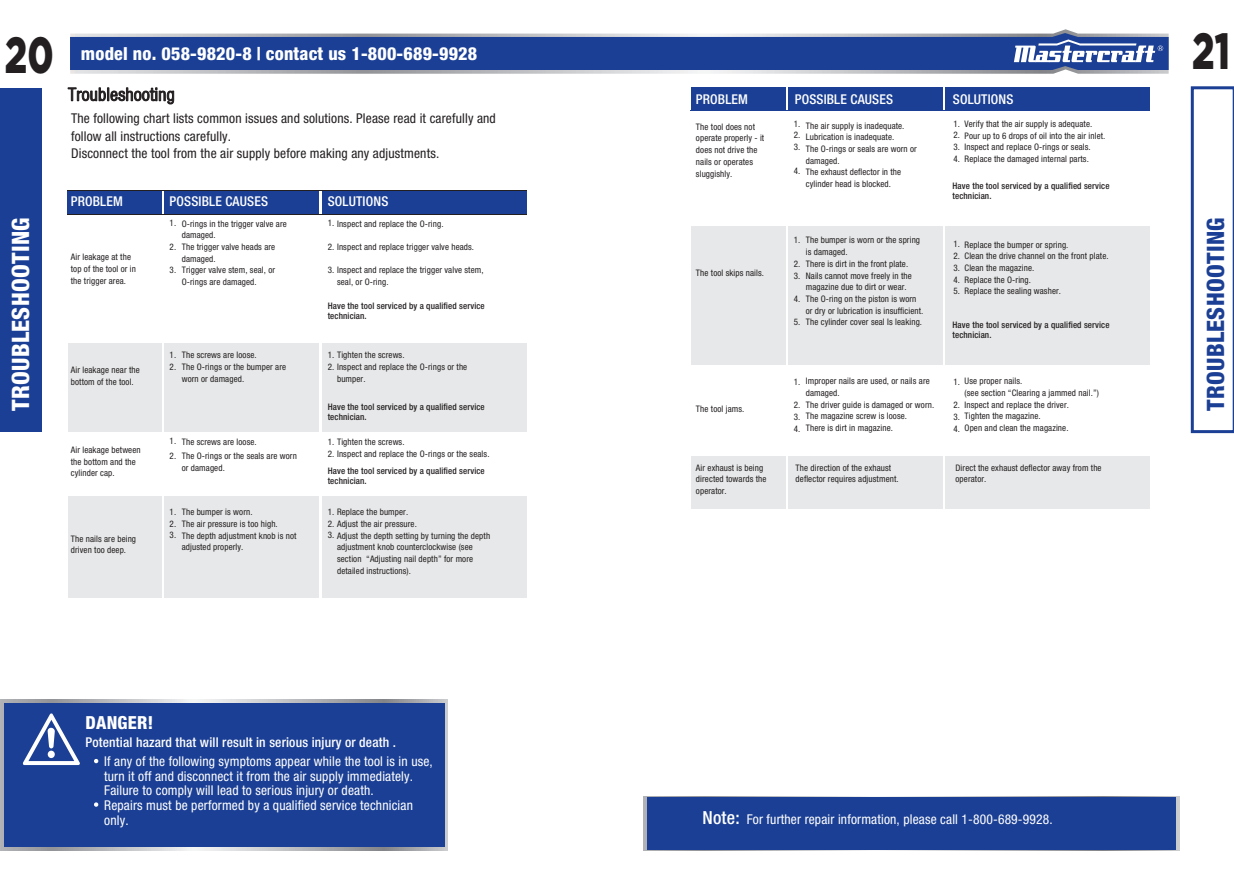
<style>
.page{position:relative;width:1234px;height:893px;background:#fff}
.page>*{position:absolute;margin:0;border:0;box-sizing:border-box;transform-origin:0 0}
.t1{font:900 50.85px "Gotham";color:#231f20;scale:.71 1}
.t2{font:800 condensed 24px "Helvetica Neue LT Std";letter-spacing:.01em;color:#fff}
.t3{font:800 condensed 24px "Helvetica Neue LT Std";letter-spacing:.01em;color:#1b3f94}
.t4{font:800 condensed 18px "Helvetica Neue LT Std";letter-spacing:.01em;color:#fff}
.t5{font:condensed 13.5px/14.7px "Helvetica Neue LT Std";letter-spacing:.01em;color:#fff}
.t6{font:condensed 13.5px/17.7px "Helvetica Neue LT Std";letter-spacing:.01em;color:#231f20}
.t7{font:500 condensed 13.5px "Helvetica Neue LT Std";letter-spacing:.01em;color:#fff}
.t8{font:condensed 9px/11.7px "Helvetica Neue LT Std";letter-spacing:.01em;color:#231f20}
.t9{font:500 condensed 9px/10.2px "Helvetica Neue LT Std";letter-spacing:.01em;color:#231f20}
.s1{font-weight:500;font-size:18px}
</style>
<div class="page">
<svg style="left:1190px;top:86px;width:43px;height:347px"></svg>
<div style="left:0;top:88px;width:42px;height:344px;background:#1b3f94"></div>
<svg style="left:68px;top:87px;width:106px;height:17px"></svg>
<svg style="left:1px;top:700px;width:446px;height:150px;background:#b3b5bb"></svg>
<div style="left:4px;top:703px;width:440px;height:144px;background:#1b3f94"></div>
<svg style="left:23px;top:713px;width:57px;height:52px"></svg>
<svg style="left:94px;top:802px;width:4px;height:5px"></svg>
<svg style="left:94px;top:759px;width:4px;height:4px"></svg>
<div style="left:690px;top:226px;width:95px;height:139px;background:#e7e8e9"></div>
<div style="left:787px;top:226px;width:155px;height:139px;background:#e7e8e9"></div>
<div style="left:944px;top:226px;width:205px;height:139px;background:#e7e8e9"></div>
<div style="left:690px;top:456px;width:95px;height:52px;background:#e7e8e9"></div>
<div style="left:787px;top:456px;width:155px;height:52px;background:#e7e8e9"></div>
<div style="left:944px;top:456px;width:205px;height:52px;background:#e7e8e9"></div>
<div style="left:690px;top:87px;width:95px;height:24px;background:#1b3f94"></div>
<div style="left:787px;top:87px;width:155px;height:24px;background:#1b3f94"></div>
<div style="left:944px;top:87px;width:205px;height:24px;background:#1b3f94"></div>
<hr style="left:690px;top:110px;width:459px;height:1px;background:#1b3f94">
<svg style="left:643px;top:796px;width:536px;height:55px"></svg>
<div style="left:647px;top:797px;width:528px;height:53px;background:#1b3f94"></div>
<div style="left:67px;top:190px;width:94px;height:24px;background:#1b3f94"></div>
<div style="left:165px;top:190px;width:154px;height:24px;background:#1b3f94"></div>
<div style="left:322px;top:190px;width:205px;height:24px;background:#1b3f94"></div>
<div style="left:68px;top:343px;width:93px;height:89px;background:#e7e8e9"></div>
<div style="left:165px;top:343px;width:154px;height:89px;background:#e7e8e9"></div>
<div style="left:322px;top:343px;width:205px;height:89px;background:#e7e8e9"></div>
<div style="left:68px;top:496px;width:93px;height:102px;background:#e7e8e9"></div>
<div style="left:165px;top:496px;width:154px;height:102px;background:#e7e8e9"></div>
<div style="left:322px;top:496px;width:205px;height:102px;background:#e7e8e9"></div>
<hr style="left:68px;top:190px;width:459px;height:1px;background:#231f20">
<hr style="left:68px;top:214px;width:459px;height:1px;background:#231f20">
<svg style="left:70px;top:29px;width:1098px;height:45px"></svg>
<svg style="left:70px;top:33px;width:1098px;height:37px;background:#35549d"></svg>
<h1 class="t1" style="left:5px;top:20px;width:70px">20</h1>
<h1 class="t1" style="left:1191px;top:16px;width:55px">21</h1>
<h3 class="t4" style="left:81px;top:42px;width:398px">model no. 058-9820-8 | contact us 1-800-689-9928</h3>
<h3 class="t6" style="left:71px;top:110px;width:426px">The following chart lists common issues and solutions. Please read it carefully and follow all instructions carefully.</h3>
<h3 class="t6" style="left:71px;top:144px;width:369px">Disconnect the tool from the air supply before making any adjustments.</h3>
<h3 class="t7" style="left:71px;top:193px;width:53px">PROBLEM</h3>
<h3 class="t7" style="left:170px;top:193px;width:100px">POSSIBLE CAUSES</h3>
<h3 class="t7" style="left:327px;top:193px;width:62px">SOLUTIONS</h3>
<h3 class="t7" style="left:695px;top:91px;width:53px">PROBLEM</h3>
<h3 class="t7" style="left:794px;top:91px;width:100px">POSSIBLE CAUSES</h3>
<h3 class="t7" style="left:952px;top:91px;width:62px">SOLUTIONS</h3>
<p class="t8" style="left:695px;top:121px;width:70px">The tool does not operate properly - it does not drive the nails or operates sluggishly.</p>
<p class="t8" style="left:793px;top:118px;width:8px;text-align:justify">1.<br>2.<br>3.</p>
<p class="t8" style="left:793px;top:164px;width:8px">4.</p>
<p class="t8" style="left:805px;top:119px;width:113px">The air supply is inadequate.<br>Lubrication is inadequate.<br>The O-rings or seals are worn or damaged.<br>The exhaust deflector in the cylinder head is blocked.</p>
<p class="t8" style="left:953px;top:118px;width:8px;text-align:justify">1.<br>2.<br>3.<br>4.</p>
<p class="t8" style="left:964px;top:118px;width:142px">Verify that the air supply is adequate.<br>Pour up to 6 drops of oil into the air inlet.<br>Inspect and replace O-rings or seals.<br>Replace the damaged internal parts.</p>
<p class="t9" style="left:952px;top:180px;width:158px">Have the tool serviced by a qualified service technician.</p>
<h2 class="t2" style="left:6px;top:411px;width:195px;rotate:-90deg">TROUBLESHOOTING</h2>
<h2 class="t3" style="left:1200px;top:411px;width:195px;rotate:-90deg">TROUBLESHOOTING</h2>
<p class="t8" style="left:170px;top:217px;width:8px">1.</p>
<p class="t8" style="left:170px;top:241px;width:8px">2.</p>
<p class="t8" style="left:170px;top:264px;width:8px">3.</p>
<p class="t8" style="left:327px;top:217px;width:117px">1. Inspect and replace the O-ring.</p>
<p class="t8" style="left:327px;top:241px;width:148px">2. Inspect and replace trigger valve heads.</p>
<p class="t8" style="left:327px;top:264px;width:157px">3. Inspect and replace the trigger valve stem,</p>
<p class="t8" style="left:182px;top:217px;width:106px">O-rings in the trigger valve are damaged.<br>The trigger valve heads are damaged.<br>Trigger valve stem, seal, or<br>O-rings are damaged.</p>
<p class="t8" style="left:805px;top:234px;width:119px">The bumper is worn or the spring is damaged.<br>There is dirt in the front plate.<br>Nails cannot move freely in the magazine due to dirt or wear.<br>The O-ring on the piston is worn or dry or lubrication is insufficient.<br>The cylinder cover seal Is leaking.</p>
<p class="t8" style="left:793px;top:234px;width:8px">1.</p>
<p class="t8" style="left:793px;top:258px;width:8px">2.<br>3.</p>
<p class="t8" style="left:793px;top:293px;width:8px">4.</p>
<p class="t8" style="left:793px;top:316px;width:8px">5.</p>
<p class="t8" style="left:953px;top:238px;width:8px;text-align:justify">1.<br>2.<br>3.<br>4.<br>5.</p>
<p class="t8" style="left:964px;top:239px;width:145px">Replace the bumper or spring.<br>Clean the drive channel on the front plate.<br>Clean the magazine.<br>Replace the O-ring.<br>Replace the sealing washer.</p>
<p class="t9" style="left:952px;top:319px;width:158px">Have the tool serviced by a qualified service technician.</p>
<p class="t8" style="left:964px;top:375px;width:136px">Use proper nails.<br>(see section “Clearing a jammed nail.”)<br>Inspect and replace the driver.<br>Tighten the magazine.<br>Open and clean the magazine.</p>
<p class="t8" style="left:71px;top:251px;width:67px">Air leakage at the top of the tool or in the trigger area.</p>
<p class="t8" style="left:695px;top:267px;width:70px">The tool skips nails.</p>
<p class="t8" style="left:337px;top:276px;width:53px">seal, or O-ring.</p>
<p class="t9" style="left:327px;top:300px;width:158px">Have the tool serviced by a qualified service technician.</p>
<p class="t8" style="left:170px;top:349px;width:8px">1.<br>2.</p>
<p class="t8" style="left:327px;top:349px;width:78px">1. Tighten the screws.</p>
<p class="t8" style="left:337px;top:361px;width:132px;text-indent:-9px">2. Inspect and replace the O-rings or the bumper.</p>
<p class="t8" style="left:182px;top:349px;width:106px">The screws are loose.<br>The O-rings or the bumper are worn or damaged.</p>
<p class="t8" style="left:71px;top:364px;width:70px">Air leakage near the bottom of the tool.</p>
<p class="t8" style="left:805px;top:375px;width:130px">Improper nails are used, or nails are damaged.<br>The driver guide is damaged or worn.<br>The magazine screw is loose.<br>There is dirt in magazine.</p>
<p class="t8" style="left:795px;top:462px;width:104px">The direction of the exhaust deflector requires adjustment.</p>
<p class="t8" style="left:955px;top:462px;width:148px">Direct the exhaust deflector away from the operator.</p>
<p class="t8" style="left:793px;top:376px;width:8px">1.</p>
<p class="t8" style="left:793px;top:399px;width:8px;text-align:justify">2.<br>3.<br>4.</p>
<p class="t8" style="left:953px;top:376px;width:8px">1.</p>
<p class="t8" style="left:953px;top:399px;width:8px;text-align:justify">2.<br>3.<br>4.</p>
<p class="t9" style="left:327px;top:401px;width:158px">Have the tool serviced by a qualified service technician.</p>
<p class="t8" style="left:695px;top:403px;width:50px">The tool jams.</p>
<p class="t8" style="left:170px;top:434px;width:8px;line-height:14.7px">1.<br>2.</p>
<p class="t8" style="left:182px;top:435px;width:117px;line-height:14px">The screws are loose.<br>The O-rings or the seals are worn</p>
<p class="t8" style="left:182px;top:461px;width:45px">or damaged.</p>
<p class="t8" style="left:327px;top:436px;width:78px">1. Tighten the screws.</p>
<p class="t8" style="left:327px;top:447px;width:163px">2. Inspect and replace the O-rings or the seals.</p>
<p class="t8" style="left:71px;top:444px;width:71px">Air leakage between the bottom and the cylinder cap.</p>
<p class="t8" style="left:695px;top:462px;width:72px">Air exhaust is being directed towards the operator.</p>
<p class="t9" style="left:327px;top:466px;width:158px">Have the tool serviced by a qualified service technician.</p>
<p class="t8" style="left:71px;top:533px;width:67px">The nails are being driven too deep.</p>
<p class="t8" style="left:170px;top:506px;width:8px;text-align:justify">1.<br>2.<br>3.</p>
<p class="t8" style="left:327px;top:506px;width:82px">1. Replace the bumper.</p>
<p class="t8" style="left:182px;top:506px;width:116px">The bumper is worn.<br>The air pressure is too high.<br>The depth adjustment knob is not adjusted properly.</p>
<p class="t8" style="left:327px;top:518px;width:91px">2. Adjust the air pressure.</p>
<p class="t8" style="left:337px;top:529px;width:154px;text-indent:-9px">3. Adjust the depth setting by turning the depth adjustment knob counterclockwise (see section “Adjusting nail depth” for more detailed instructions).</p>
<h3 class="t4" style="left:86px;top:712px;width:69px">DANGER!</h3>
<h3 class="t7" style="left:86px;top:734px;width:312px">Potential hazard that will result in serious injury or death .</h3>
<p class="t5" style="left:104px;top:754px;width:330px">If any of the following symptoms appear while the tool is in use, turn it off and disconnect it from the air supply immediately.<br>Failure to comply will lead to serious injury or death.<br>Repairs must be performed by a qualified service technician only.</p>
<h3 class="t5" style="left:702px;top:812px;width:351px"><span class="s1">Note:</span> For further repair information, please call 1-800-689-9928.</h3>
</div>
